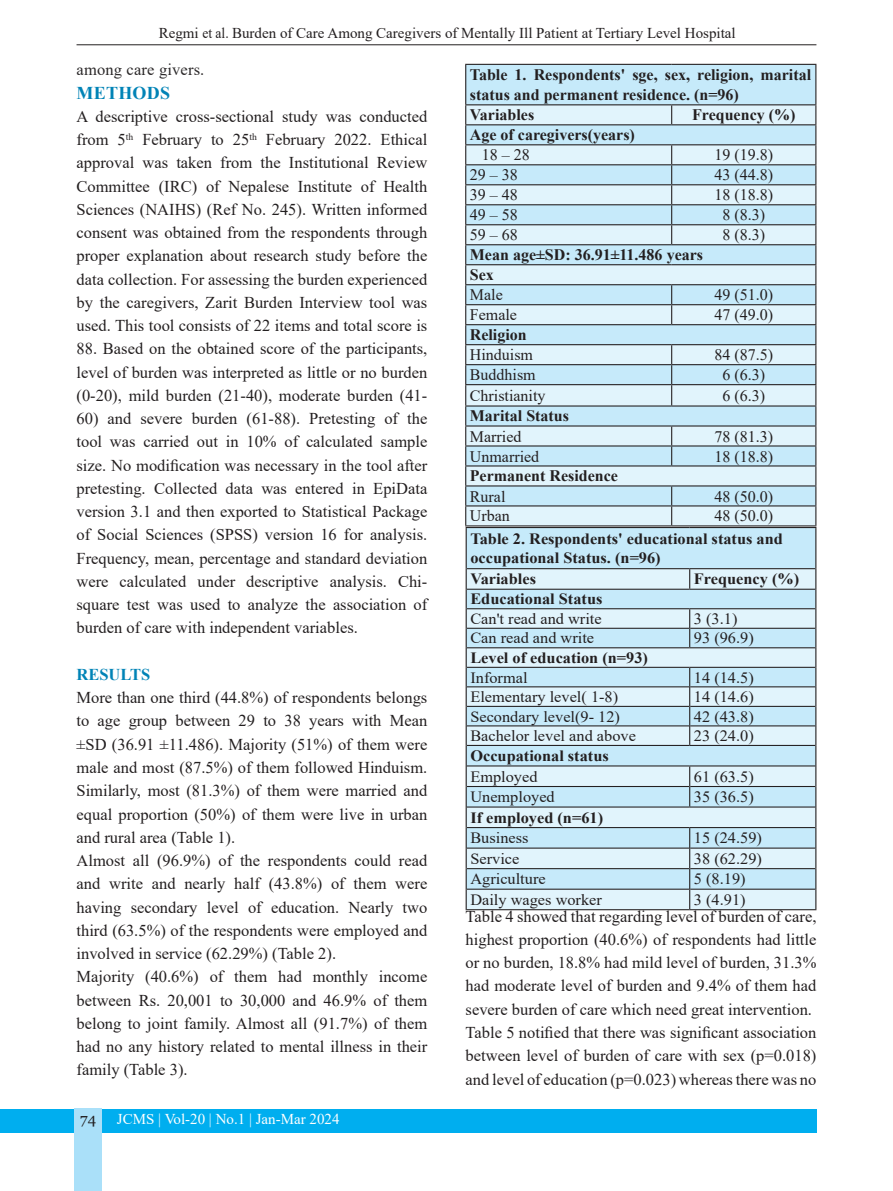
<style>
.page{position:relative;width:893px;height:1191px;background:#fff}
.page>*{position:absolute;margin:0;border:0;box-sizing:border-box;transform-origin:0 0}
.t1{font:700 18px "Times New Roman";letter-spacing:.015em;color:#0083b6}
.t2{font:16.5px/23.2px "Times New Roman";color:#231f20;text-align:justify}
.t3{font:16.5px "Times New Roman";letter-spacing:.01em;color:#2c292a}
.t4{font:700 16.5px "Times New Roman";color:#0083b6}
.t5{font:16.05px "Times New Roman";color:#231f20}
.t6{font:700 16.05px/19.2px "Times New Roman";color:#231f20}
.t7{font:15.75px "Times New Roman";color:#231f20;scale:1.04 1}
.t8{font:700 15.75px/18.6px "Times New Roman";color:#231f20;scale:1.04 1}
.t9{font:15px "Times New Roman";color:#231f20}
.t10{font:15px "Times New Roman";color:#fff}
.t11{font:15px "Georgia";color:#231f20}
</style>
<div class="page">
<div style="left:0;top:1109px;width:816px;height:23px;background:#00aeef"></div>
<div style="left:74px;top:1108px;width:28px;height:83px;background:#aae0f9"></div>
<hr style="left:77px;top:44px;width:739px;height:1px;background:#231f20">
<div style="left:466px;top:65px;width:349px;height:39px;background:#c6eafa"></div>
<hr style="left:815px;top:65px;width:1px;height:39px;background:#231f20">
<hr style="left:465px;top:65px;width:1px;height:39px;background:#231f20">
<hr style="left:465px;top:64px;width:207px;height:1px;background:#231f20">
<hr style="left:672px;top:64px;width:144px;height:1px;background:#231f20">
<hr style="left:465px;top:104px;width:207px;height:1px;background:#231f20">
<hr style="left:672px;top:104px;width:144px;height:1px;background:#231f20">
<svg style="left:465px;top:105px;width:351px;height:421px;background:#c7dfea"></svg>
<div style="left:467px;top:528px;width:348px;height:40px;background:#c6eafa"></div>
<hr style="left:466px;top:527px;width:224px;height:1px;background:#231f20">
<hr style="left:690px;top:527px;width:126px;height:1px;background:#231f20">
<hr style="left:466px;top:909px;width:224px;height:1px;background:#231f20">
<hr style="left:690px;top:909px;width:126px;height:1px;background:#231f20">
<hr style="left:466px;top:528px;width:1px;height:40px;background:#231f20">
<hr style="left:815px;top:528px;width:1px;height:40px;background:#231f20">
<svg style="left:466px;top:568px;width:350px;height:341px;background:#c9e2ed"></svg>
<p class="t9" style="left:159px;top:22px;width:578px">Regmi et al. Burden of Care Among Caregivers of Mentally Ill Patient at Tertiary Level Hospital</p>
<p class="t3" style="left:77px;top:58px;width:129px">among care givers.</p>
<p class="t1" style="left:77px;top:79px;width:95px">METHODS</p>
<p class="t2" style="left:77px;top:104px;width:352px">A descriptive cross-sectional study was conducted from 5<sup>th</sup> February to 25<sup>th</sup> February 2022. Ethical approval was taken from the Institutional Review Committee (IRC) of Nepalese Institute of Health Sciences (NAIHS) (Ref No. 245). Written informed consent was obtained from the respondents through proper explanation about research study before the data collection. For assessing the burden experienced by the caregivers, Zarit Burden Interview tool was used. This tool consists of 22 items and total score is</p>
<p class="t2" style="left:77px;top:337px;width:352px">88. Based on the obtained score of the participants, level of burden was interpreted as little or no burden (0-20), mild burden (21-40), moderate burden (41-</p>
<p class="t2" style="left:77px;top:406px;width:352px">60) and severe burden (61-88). Pretesting of the tool was carried out in 10% of calculated sample size. No modification was necessary in the tool after pretesting. Collected data was entered in EpiData version 3.1 and then exported to Statistical Package of Social Sciences (SPSS) version 16 for analysis.<br>Frequency, mean, percentage and standard deviation were calculated under descriptive analysis. Chi&shy;square test was used to analyze the association of burden of care with independent variables.</p>
<p class="t4" style="left:77px;top:662px;width:75px">RESULTS</p>
<p class="t2" style="left:77px;top:685px;width:352px">More than one third (44.8%) of respondents belongs to age group between 29 to 38 years with Mean ±SD (36.91 ±11.486). Majority (51%) of them were male and most (87.5%) of them followed Hinduism.<br>Similarly, most (81.3%) of them were married and equal proportion (50%) of them were live in urban and rural area (Table 1).</p>
<p class="t2" style="left:77px;top:848px;width:352px">Almost all (96.9%) of the respondents could read and write and nearly half (43.8%) of them were having secondary level of education. Nearly two third (63.5%) of the respondents were employed and involved in service (62.29%) (Table 2).</p>
<p class="t2" style="left:77px;top:964px;width:352px">Majority (40.6%) of them had monthly income between Rs. 20,001 to 30,000 and 46.9% of them belong to joint family. Almost all (91.7%) of them had no any history related to mental illness in their family (Table 3).</p>
<p class="t6" style="left:470px;top:65px;width:343px">Table 1. Respondents' sge, sex, religion, marital status and permanent residence. (n=96)</p>
<p class="t6" style="left:470px;top:105px;width:66px">Variables</p>
<p class="t6" style="left:692px;top:105px;width:105px">Frequency (%)</p>
<p class="t6" style="left:470px;top:125px;width:167px">Age of caregivers(years)</p>
<p class="t5" style="left:482px;top:144px;width:50px">18 – 28</p>
<p class="t5" style="left:714px;top:144px;width:60px">19 (19.8)</p>
<p class="t5" style="left:470px;top:164px;width:50px">29 – 38</p>
<p class="t5" style="left:714px;top:164px;width:60px">43 (44.8)</p>
<p class="t5" style="left:470px;top:184px;width:50px">39 – 48</p>
<p class="t5" style="left:714px;top:184px;width:60px">18 (18.8)</p>
<p class="t5" style="left:470px;top:204px;width:50px">49 – 58</p>
<p class="t5" style="left:722px;top:204px;width:44px">8 (8.3)</p>
<p class="t5" style="left:470px;top:224px;width:50px">59 – 68</p>
<p class="t5" style="left:722px;top:224px;width:44px">8 (8.3)</p>
<p class="t6" style="left:470px;top:245px;width:235px">Mean age±SD: 36.91±11.486 years</p>
<p class="t6" style="left:470px;top:265px;width:26px">Sex</p>
<p class="t5" style="left:470px;top:283px;width:34px">Male</p>
<p class="t5" style="left:714px;top:283px;width:60px">49 (51.0)</p>
<p class="t5" style="left:470px;top:303px;width:49px">Female</p>
<p class="t5" style="left:714px;top:303px;width:60px">47 (49.0)</p>
<p class="t6" style="left:470px;top:325px;width:58px">Religion</p>
<p class="t5" style="left:470px;top:343px;width:65px">Hinduism</p>
<p class="t5" style="left:714px;top:343px;width:60px">84 (87.5)</p>
<p class="t5" style="left:470px;top:363px;width:67px">Buddhism</p>
<p class="t5" style="left:722px;top:363px;width:44px">6 (6.3)</p>
<p class="t5" style="left:470px;top:384px;width:77px">Christianity</p>
<p class="t5" style="left:722px;top:384px;width:44px">6 (6.3)</p>
<p class="t6" style="left:470px;top:406px;width:101px">Marital Status</p>
<p class="t5" style="left:470px;top:425px;width:53px">Married</p>
<p class="t5" style="left:714px;top:425px;width:60px">78 (81.3)</p>
<p class="t5" style="left:470px;top:445px;width:71px">Unmarried</p>
<p class="t5" style="left:714px;top:445px;width:60px">18 (18.8)</p>
<p class="t6" style="left:470px;top:466px;width:150px">Permanent Residence</p>
<p class="t5" style="left:470px;top:485px;width:37px">Rural</p>
<p class="t5" style="left:714px;top:485px;width:60px">48 (50.0)</p>
<p class="t5" style="left:470px;top:505px;width:42px">Urban</p>
<p class="t5" style="left:714px;top:505px;width:60px">48 (50.0)</p>
<p class="t8" style="left:470px;top:529px;width:302px">Table 2. Respondents' educational status and occupational Status. (n=96)</p>
<p class="t8" style="left:470px;top:569px;width:65px">Variables</p>
<p class="t8" style="left:694px;top:569px;width:103px">Frequency (%)</p>
<p class="t8" style="left:470px;top:589px;width:128px">Educational Status</p>
<p class="t7" style="left:470px;top:607px;width:128px">Can't read and write</p>
<p class="t7" style="left:694px;top:607px;width:43px">3 (3.1)</p>
<p class="t7" style="left:470px;top:627px;width:121px">Can read and write</p>
<p class="t7" style="left:694px;top:627px;width:59px">93 (96.9)</p>
<p class="t8" style="left:470px;top:648px;width:172px">Level of education (n=93)</p>
<p class="t7" style="left:470px;top:666px;width:56px">Informal</p>
<p class="t7" style="left:694px;top:666px;width:59px">14 (14.5)</p>
<p class="t7" style="left:470px;top:685px;width:144px">Elementary level( 1-8)</p>
<p class="t7" style="left:694px;top:685px;width:59px">14 (14.6)</p>
<p class="t7" style="left:470px;top:705px;width:145px">Secondary level(9- 12)</p>
<p class="t7" style="left:694px;top:705px;width:59px">42 (43.8)</p>
<p class="t7" style="left:470px;top:724px;width:161px">Bachelor level and above</p>
<p class="t7" style="left:694px;top:724px;width:59px">23 (24.0)</p>
<p class="t8" style="left:470px;top:746px;width:135px">Occupational status</p>
<p class="t7" style="left:470px;top:765px;width:66px">Employed</p>
<p class="t7" style="left:694px;top:765px;width:59px">61 (63.5)</p>
<p class="t7" style="left:470px;top:786px;width:83px">Unemployed</p>
<p class="t7" style="left:694px;top:786px;width:59px">35 (36.5)</p>
<p class="t8" style="left:470px;top:807px;width:129px">If employed (n=61)</p>
<p class="t7" style="left:470px;top:827px;width:57px">Business</p>
<p class="t7" style="left:694px;top:827px;width:67px">15 (24.59)</p>
<p class="t7" style="left:470px;top:847px;width:49px">Service</p>
<p class="t7" style="left:694px;top:847px;width:67px">38 (62.29)</p>
<p class="t7" style="left:470px;top:868px;width:74px">Agriculture</p>
<p class="t7" style="left:694px;top:868px;width:51px">5 (8.19)</p>
<p class="t7" style="left:470px;top:888px;width:128px">Daily wages worker</p>
<p class="t7" style="left:694px;top:888px;width:51px">3 (4.91)</p>
<p class="t2" style="left:466px;top:904px;width:352px">Table 4 showed that regarding level of burden of care, highest proportion (40.6%) of respondents had little or no burden, 18.8% had mild level of burden, 31.3% had moderate level of burden and 9.4% of them had severe burden of care which need great intervention.</p>
<p class="t2" style="left:466px;top:1020px;width:352px">Table 5 notified that there was significant association between level of burden of care with sex (p=0.018) and level of education (p=0.023) whereas there was no</p>
<p class="t11" style="left:80px;top:1109px;width:18px">74</p>
<p class="t10" style="left:117px;top:1108px;width:224px">JCMS | Vol-20 | No.1 | Jan-Mar 2024</p>
</div>
